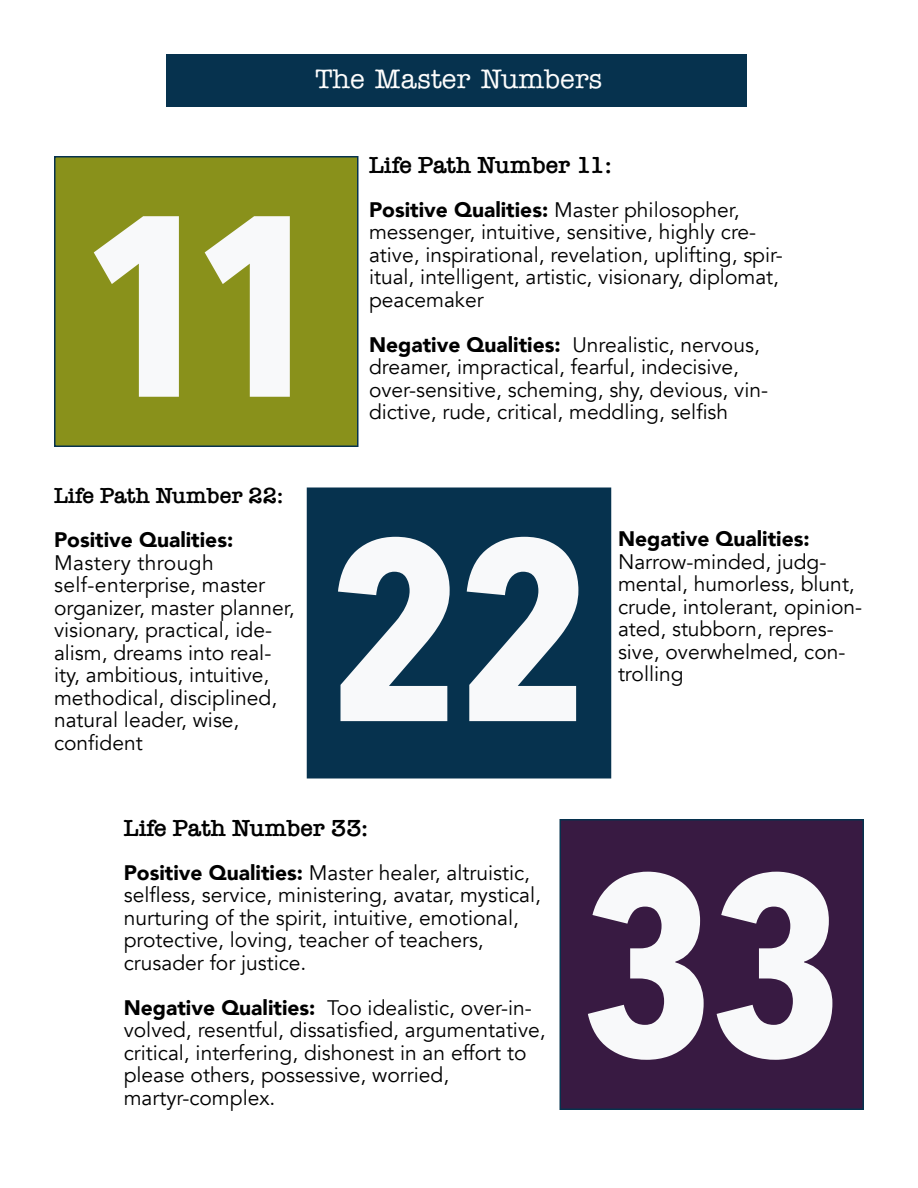
<style>
.page{position:relative;width:918px;height:1188px;background:#fff}
.page>*{position:absolute;margin:0;border:0;box-sizing:border-box;transform-origin:0 0}
.t1{font:700 255px "Avenir Next Condensed";color:#f8f9fa}
.t2{font:500 27px "American Typewriter ITC Pro";color:#fcfcfc}
.t3{font:600 24px "American Typewriter";color:#000}
.t4{font:600 22.5px "American Typewriter";color:#000}
.t5{font:21px/22.5px "Avenir";color:#000}
.s1{font-weight:900}
</style>
<div class="page">
<div style="left:166px;top:54px;width:581px;height:52px;background:#06324e"></div>
<div style="left:54px;top:156px;width:304px;height:291px;background:#89911b;border:2px solid #06324e"></div>
<div style="left:307px;top:488px;width:304px;height:290px;background:#06324e"></div>
<div style="left:560px;top:819px;width:304px;height:291px;background:#381a42;border:2px solid #06324e"></div>
<p class="t2" style="left:315px;top:62px;width:289px">The Master Numbers</p>
<p class="t1" style="left:82px;top:151px;width:246px">11</p>
<p class="t3" style="left:369px;top:146px;width:244px">Life Path Number 11:</p>
<p class="t5" style="left:369px;top:199px;width:415px"><span class="s1">Positive Qualities:</span> Master philosopher, messenger, intuitive, sensitive, highly cre&shy;ative, inspirational, revelation, uplifting, spir&shy;itual, intelligent, artistic, visionary, diplomat, peacemaker</p>
<p class="t5" style="left:369px;top:334px;width:401px"><span class="s1">Negative Qualities:</span> Unrealistic, nervous, dreamer, impractical, fearful, indecisive, over-sensitive, scheming, shy, devious, vin&shy;dictive, rude, critical, meddling, selfish</p>
<p class="t4" style="left:54px;top:478px;width:231px">Life Path Number 22:</p>
<p class="t5" style="left:54px;top:529px;width:242px"><span class="s1">Positive Qualities:<br></span>Mastery through self-enterprise, master organizer, master planner, visionary, practical, ide&shy;alism, dreams into real&shy;ity, ambitious, intuitive, methodical, disciplined, natural leader, wise, confident</p>
<p class="t5" style="left:618px;top:528px;width:246px"><span class="s1">Negative Qualities:<br></span>Narrow-minded, judg&shy;mental, humorless, blunt, crude, intolerant, opinion&shy;ated, stubborn, repres&shy;sive, overwhelmed, con&shy;trolling</p>
<p class="t1" style="left:328px;top:475px;width:264px">22</p>
<p class="t3" style="left:124px;top:809px;width:246px">Life Path Number 33:</p>
<p class="t5" style="left:124px;top:862px;width:419px"><span class="s1">Positive Qualities:</span> Master healer, altruistic, selfless, service, ministering, avatar, mystical, nurturing of the spirit, intuitive, emotional, protective, loving, teacher of teachers, crusader for justice.</p>
<p class="t5" style="left:124px;top:997px;width:423px"><span class="s1">Negative Qualities:</span> Too idealistic, over-in&shy;volved, resentful, dissatisfied, argumentative, critical, interfering, dishonest in an effort to please others, possessive, worried, martyr-complex.</p>
<p class="t1" style="left:581px;top:810px;width:264px">33</p>
</div>
